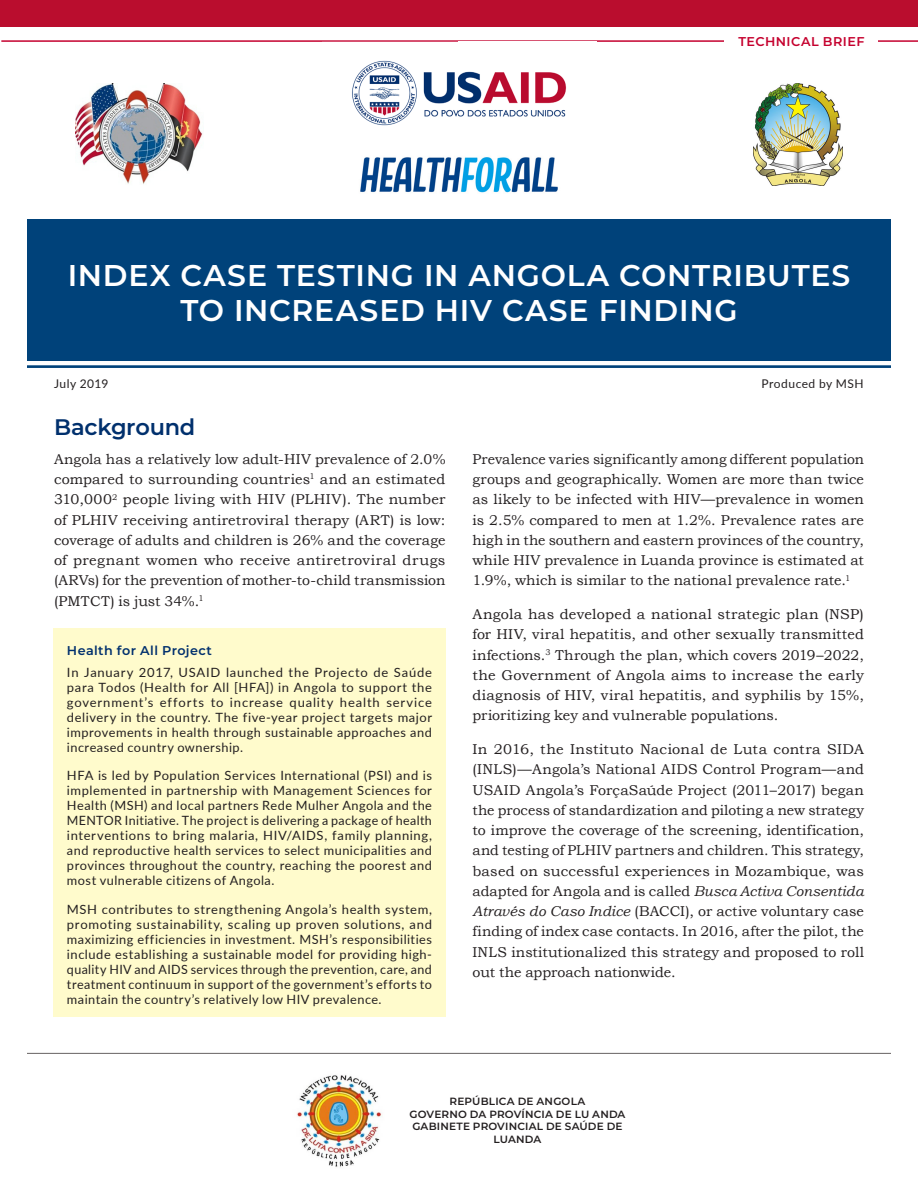
<style>
.page{position:relative;width:918px;height:1188px;background:#fff}
.page>*{position:absolute;margin:0;border:0;box-sizing:border-box;transform-origin:0 0}
.t1{font:600 30px/34.5px "Montserrat";letter-spacing:.025em;color:#fff;text-align:center}
.Heading{font:600 22.5px "Montserrat";letter-spacing:-.01em;color:#00306d}
.Body_text{font:14.25px/20.2px "Bookman Old Style";color:#231f20;text-align:justify}
.Table_text{font:12.75px/15px "Lato";letter-spacing:.04em;color:#231f20;text-align:justify}
.Table_header{font:600 12.75px "Montserrat";letter-spacing:.03em;color:#00306d}
.t2{font:600 12.75px "Montserrat";letter-spacing:.035em;color:#c5002e}
.Date{font:12px "Lato";letter-spacing:.04em;color:#231f20}
.t3{font:600 10.5px/12.6px "Montserrat";letter-spacing:.02em;color:#231f20;text-align:center}
.s1{font-style:italic}
</style>
<div class="page">
<hr style="left:1px;top:40px;width:917px;height:2px;background:#c5002e">
<div style="left:725px;top:27px;width:153px;height:25px;background:#fff"></div>
<div style="left:0;top:0;width:918px;height:27px;background:#ba0d2e"></div>
<img style="left:297px;top:1075px;width:85px;height:92px">
<hr style="left:27px;top:1053px;width:864px;height:1px;background:#676362">
<img style="left:352px;top:60px;width:107px;height:66px">
<img style="left:459px;top:71px;width:108px;height:46px">
<img style="left:754px;top:84px;width:89px;height:101px">
<img style="left:75px;top:84px;width:128px;height:100px">
<img style="left:360px;top:157px;width:198px;height:36px">
<div style="left:27px;top:219px;width:864px;height:141px;background:#00427a"></div>
<hr style="left:27px;top:365px;width:864px;height:3px;background:#00427a">
<div style="left:53px;top:629px;width:393px;height:388px;background:#fffbcc"></div>
<p class="t2" style="left:738px;top:32px;width:128px">TECHNICAL BRIEF</p>
<p class="t1" style="left:68px;top:257px;width:784px">INDEX CASE TESTING IN ANGOLA CONTRIBUTES<br>TO INCREASED HIV CASE FINDING</p>
<p class="Date" style="left:54px;top:375px;width:56px">July 2019</p>
<p class="Date" style="left:762px;top:375px;width:104px">Produced by MSH</p>
<p class="Heading" style="left:54px;top:411px;width:143px">Background</p>
<p class="Body_text" style="left:54px;top:449px;width:393px">Angola has a relatively low adult-HIV prevalence of 2.0% compared to surrounding countries<sup>1</sup> and an estimated 310,000<sup>2</sup> people living with HIV (PLHIV). The number of PLHIV receiving antiretroviral therapy (ART) is low: coverage of adults and children is 26% and the coverage of pregnant women who receive antiretroviral drugs (ARVs) for the prevention of mother-to-child transmission (PMTCT) is just 34%.<sup>1</sup></p>
<p class="Body_text" style="left:472px;top:449px;width:393px">Prevalence varies significantly among different population groups and geographically. Women are more than twice as likely to be infected with HIV—prevalence in women is 2.5% compared to men at 1.2%. Prevalence rates are high in the southern and eastern provinces of the country, while HIV prevalence in Luanda province is estimated at 1.9%, which is similar to the national prevalence rate.<sup>1</sup></p>
<p class="Body_text" style="left:472px;top:604px;width:393px">Angola has developed a national strategic plan (NSP) for HIV, viral hepatitis, and other sexually transmitted infections.<sup>3</sup> Through the plan, which covers 2019–2022, the Government of Angola aims to increase the early diagnosis of HIV, viral hepatitis, and syphilis by 15%, prioritizing key and vulnerable populations.</p>
<p class="Body_text" style="left:472px;top:739px;width:393px">In 2016, the Instituto Nacional de Luta contra SIDA (INLS)—Angola’s National AIDS Control Program—and USAID Angola’s ForçaSaúde Project (2011–2017) began the process of standardization and piloting a new strategy to improve the coverage of the screening, identification, and testing of PLHIV partners and children. This strategy, based on successful experiences in Mozambique, was adapted for Angola and is called <span class="s1">Busca Activa Consentida Através do Caso Indice</span> (BACCI), or active voluntary case finding of index case contacts. In 2016, after the pilot, the INLS institutionalized this strategy and proposed to roll out the approach nationwide.</p>
<p class="Table_header" style="left:67px;top:641px;width:147px">Health for All Project</p>
<p class="Table_text" style="left:67px;top:664px;width:367px">In January 2017, USAID launched the Projecto de Saúde para Todos (Health for All [HFA]) in Angola to support the government’s efforts to increase quality health service delivery in the country. The five-year project targets major improvements in health through sustainable approaches and increased country ownership.</p>
<p class="Table_text" style="left:67px;top:767px;width:367px">HFA is led by Population Services International (PSI) and is implemented in partnership with Management Sciences for Health (MSH) and local partners Rede Mulher Angola and the MENTOR Initiative. The project is delivering a package of health interventions to bring malaria, HIV/AIDS, family planning, and reproductive health services to select municipalities and provinces throughout the country, reaching the poorest and most vulnerable citizens of Angola.</p>
<p class="Table_text" style="left:67px;top:901px;width:367px">MSH contributes to strengthening Angola’s health system, promoting sustainability, scaling up proven solutions, and maximizing efficiencies in investment. MSH’s responsibilities include establishing a sustainable model for providing high&shy;quality HIV and AIDS services through the prevention, care, and treatment continuum in support of the government’s efforts to maintain the country’s relatively low HIV prevalence.</p>
<p class="t3" style="left:410px;top:1095px;width:217px">REPÚBLICA DE ANGOLA<br>GOVERNO DA PROVÍNCIA DE LU ANDA<br>GABINETE PROVINCIAL DE SAÚDE DE<br>LUANDA</p>
</div>
